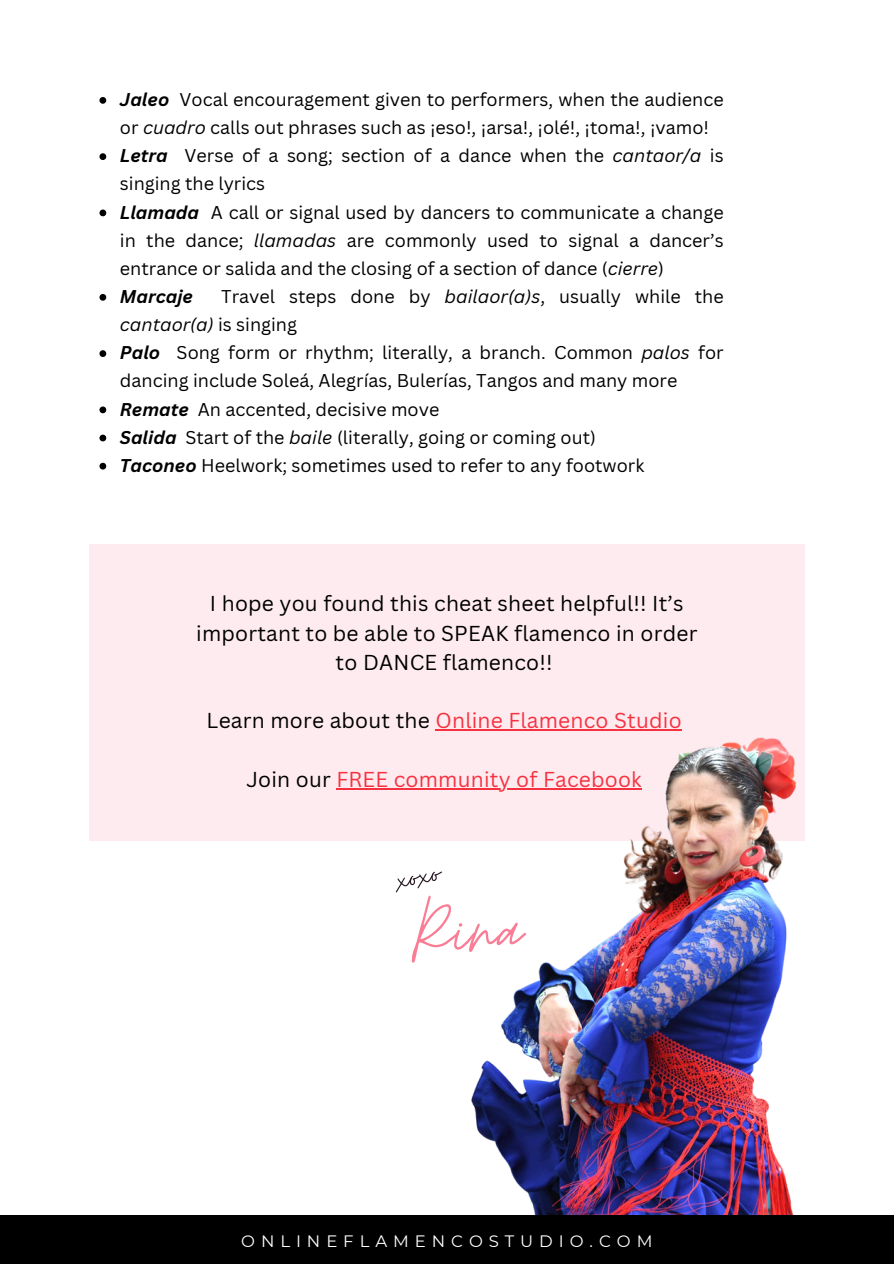
<style>
.page{position:relative;width:894px;height:1264px;background:#fff}
.page>*{position:absolute;margin:0;border:0;box-sizing:border-box;transform-origin:0 0}
.t1{font:90px "Moon Time";color:#f97d95}
.t2{font:45px "Moon Time";color:#291b25}
.t3{font:21px/29.2px "Canva Sans";letter-spacing:.01em;color:#000;text-align:center}
.t4{font:21px "Canva Sans";letter-spacing:.01em;color:#f63241}
.t5{font:18px/28.2px "Canva Sans";color:#000}
.t6{font:italic 700 18px "Canva Sans";color:#000}
.t7{font:16.5px "Montserrat";letter-spacing:.36em;color:#fff}
.s1{font-weight:700;font-style:italic}
.s2{font-style:italic}
.s3{color:#000}
</style>
<div class="page">
<svg style="left:99px;top:97px;width:7px;height:7px"></svg>
<svg style="left:99px;top:153px;width:7px;height:7px"></svg>
<svg style="left:99px;top:209px;width:7px;height:7px"></svg>
<svg style="left:99px;top:294px;width:7px;height:7px"></svg>
<svg style="left:99px;top:350px;width:7px;height:7px"></svg>
<svg style="left:99px;top:406px;width:7px;height:7px"></svg>
<svg style="left:99px;top:434px;width:7px;height:7px"></svg>
<svg style="left:99px;top:463px;width:7px;height:6px"></svg>
<div style="left:89px;top:544px;width:715px;height:296px;background:#feebef"></div>
<img style="left:447px;top:729px;width:357px;height:486px">
<hr style="left:435px;top:729px;width:246px;height:1px;background:#f63241">
<hr style="left:336px;top:788px;width:306px;height:1px;background:#f63241">
<div style="left:0;top:1215px;width:893px;height:48px;background:#000"></div>
<p class="t5" style="left:120px;top:85px;width:605px"><span class="s1">Jaleo</span> Vocal encouragement given to performers, when the audience or <span class="s2">cuadro</span> calls out phrases such as ¡eso!, ¡arsa!, ¡olé!, ¡toma!, ¡vamo!</p>
<p class="t5" style="left:120px;top:141px;width:605px"><span class="s1">Letra</span> Verse of a song; section of a dance when the <span class="s2">cantaor/a</span> is singing the lyrics</p>
<p class="t5" style="left:120px;top:197px;width:605px;text-align:justify"><span class="s1">Llamada</span> A call or signal used by dancers to communicate a change in the dance; <span class="s2">llamadas</span> are commonly used to signal a dancer’s entrance or salida and the closing of a section of dance (<span class="s2">cierre</span>)</p>
<p class="t6" style="left:120px;top:284px;width:75px">Marcaje</p>
<p class="t5" style="left:120px;top:282px;width:605px;text-indent:101px">Travel steps done by <span class="s2">bailaor(a)s</span>, usually while the <span class="s2">cantaor(a)</span> is singing</p>
<p class="t5" style="left:120px;top:338px;width:605px"><span class="s1">Palo</span> Song form or rhythm; literally, a branch. Common <span class="s2">palos</span> for dancing include Soleá, Alegrías, Bulerías, Tangos and many more</p>
<p class="t5" style="left:120px;top:394px;width:321px"><span class="s1">Remate</span> An accented, decisive move</p>
<p class="t5" style="left:120px;top:422px;width:477px"><span class="s1">Salida</span> Start of the <span class="s2">baile</span> (literally, going or coming out)</p>
<p class="t5" style="left:120px;top:450px;width:525px"><span class="s1">Taconeo</span> Heelwork; sometimes used to refer to any footwork</p>
<h3 class="t3" style="left:196px;top:588px;width:502px">I hope you found this cheat sheet helpful!! It’s important to be able to SPEAK flamenco in order to DANCE flamenco!!</h3>
<h3 class="t4" style="left:206px;top:706px;width:476px"><span class="s3">Learn more about the</span> Online Flamenco Studio</h3>
<p class="t4" style="left:246px;top:764px;width:397px"><span class="s3">Join our</span> FREE community of Facebook</p>
<h4 class="t2" style="left:391px;top:852px;width:46px;rotate:-11deg">xoxo</h4>
<h1 class="t1" style="left:411px;top:876px;width:111px">Rina</h1>
<p class="t7" style="left:241px;top:1231px;width:412px">ONLINEFLAMENCOSTUDIO.COM</p>
</div>
